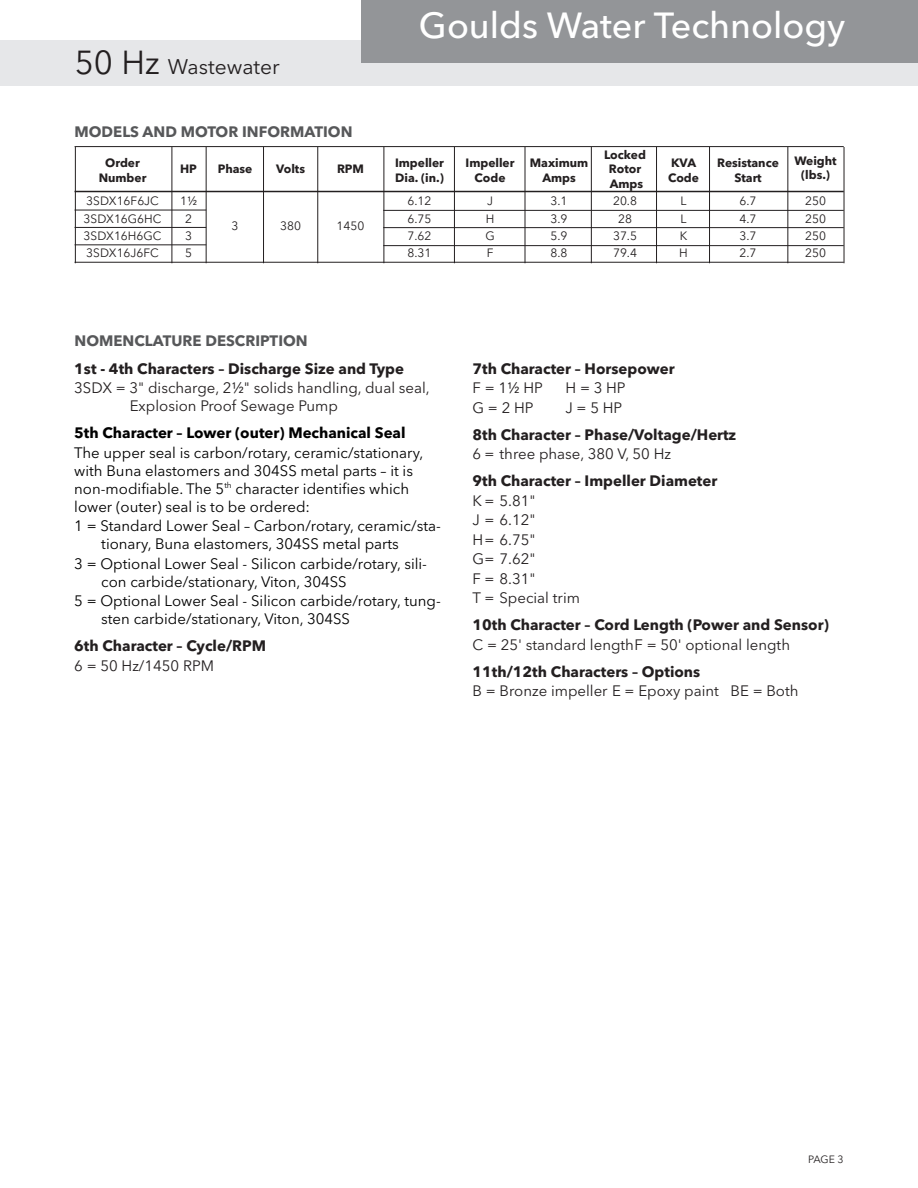
<style>
.page{position:relative;width:918px;height:1188px;background:#fff}
.page>*{position:absolute;margin:0;border:0;box-sizing:border-box;transform-origin:0 0}
.t1{font:500 36px "Avenir Next LT Pro";color:#fff}
.t2{font:21px "Avenir Next LT Pro";color:#231f20}
.t3{font:15px/18px "Avenir Next LT Pro";color:#000}
.t4{font:15px/18px "Avenir Next LT Pro";color:#231f20}
.t5{font:700 15px "Avenir Next LT Pro";color:#231f20}
.t6{font:700 15px "Avenir Next LT Pro";color:#57585a}
.t7{font:700 15px "Avenir Next LT Pro";color:#000}
.t8{font:12px "Avenir Next LT Pro";color:#231f20}
.t9{font:700 12px "Avenir Next LT Pro";color:#231f20}
.t10{font:10.5px "Avenir Next LT Pro";color:#231f20}
.s1{font-size:33px}
</style>
<div class="page">
<div style="left:0;top:40px;width:918px;height:46px;background:#e6e7e9"></div>
<hr style="left:0;top:0;width:1px;height:63px;background:#939598">
<div style="left:362px;top:0;width:556px;height:63px;background:#939598"></div>
<hr style="left:75px;top:146px;width:769px;height:1px;background:#231f20">
<hr style="left:75px;top:191px;width:769px;height:1px;background:#231f20">
<hr style="left:75px;top:210px;width:131px;height:1px;background:#231f20">
<hr style="left:75px;top:227px;width:131px;height:1px;background:#231f20">
<hr style="left:75px;top:244px;width:131px;height:1px;background:#231f20">
<hr style="left:75px;top:262px;width:769px;height:1px;background:#231f20">
<hr style="left:75px;top:147px;width:1px;height:116px;background:#231f20">
<hr style="left:172px;top:147px;width:1px;height:116px;background:#231f20">
<hr style="left:206px;top:147px;width:1px;height:116px;background:#231f20">
<hr style="left:263px;top:147px;width:1px;height:116px;background:#231f20">
<hr style="left:317px;top:147px;width:1px;height:116px;background:#231f20">
<hr style="left:384px;top:147px;width:1px;height:116px;background:#231f20">
<hr style="left:454px;top:147px;width:1px;height:116px;background:#231f20">
<hr style="left:525px;top:147px;width:1px;height:116px;background:#231f20">
<hr style="left:591px;top:147px;width:1px;height:116px;background:#231f20">
<hr style="left:656px;top:147px;width:1px;height:116px;background:#231f20">
<hr style="left:709px;top:147px;width:1px;height:116px;background:#231f20">
<hr style="left:787px;top:147px;width:1px;height:116px;background:#231f20">
<hr style="left:844px;top:147px;width:1px;height:116px;background:#231f20">
<hr style="left:383px;top:210px;width:461px;height:1px;background:#231f20">
<hr style="left:383px;top:245px;width:461px;height:1px;background:#231f20">
<hr style="left:383px;top:227px;width:461px;height:1px;background:#231f20">
<h2 class="t2" style="left:75px;top:55px;width:206px"><span class="s1">50 Hz</span> Wastewater</h2>
<h1 class="t1" style="left:419px;top:3px;width:428px">Goulds Water Technology</h1>
<p class="t6" style="left:75px;top:123px;width:279px">MODELS AND MOTOR INFORMATION</p>
<p class="t9" style="left:105px;top:156px;width:36px">Order</p>
<p class="t9" style="left:604px;top:147px;width:43px">Locked</p>
<p class="t9" style="left:794px;top:153px;width:44px">Weight</p>
<p class="t9" style="left:180px;top:162px;width:18px">HP</p>
<p class="t9" style="left:218px;top:162px;width:36px">Phase</p>
<p class="t9" style="left:276px;top:162px;width:30px">Volts</p>
<p class="t9" style="left:337px;top:162px;width:29px">RPM</p>
<p class="t9" style="left:395px;top:156px;width:50px">Impeller</p>
<p class="t9" style="left:466px;top:156px;width:50px">Impeller</p>
<p class="t9" style="left:530px;top:156px;width:60px">Maximum</p>
<p class="t9" style="left:671px;top:156px;width:27px">KVA</p>
<p class="t9" style="left:717px;top:156px;width:63px">Resistance</p>
<p class="t9" style="left:609px;top:162px;width:34px">Rotor</p>
<p class="t9" style="left:99px;top:170px;width:49px">Number</p>
<p class="t9" style="left:801px;top:168px;width:30px">(lbs.)</p>
<p class="t9" style="left:395px;top:170px;width:50px">Dia. (in.)</p>
<p class="t9" style="left:475px;top:170px;width:32px">Code</p>
<p class="t9" style="left:542px;top:170px;width:35px">Amps</p>
<p class="t9" style="left:668px;top:170px;width:32px">Code</p>
<p class="t9" style="left:734px;top:170px;width:29px">Start</p>
<p class="t9" style="left:610px;top:176px;width:35px">Amps</p>
<p class="t8" style="left:86px;top:194px;width:74px">3SDX16F6JC</p>
<p class="t8" style="left:180px;top:194px;width:19px">1½</p>
<p class="t8" style="left:408px;top:194px;width:25px">6.12</p>
<p class="t8" style="left:487px;top:194px;width:7px">J</p>
<p class="t8" style="left:551px;top:194px;width:19px">3.1</p>
<p class="t8" style="left:613px;top:194px;width:25px">20.8</p>
<p class="t8" style="left:681px;top:194px;width:8px">L</p>
<p class="t8" style="left:740px;top:194px;width:19px">6.7</p>
<p class="t8" style="left:805px;top:194px;width:22px">250</p>
<p class="t8" style="left:84px;top:211px;width:79px">3SDX16G6HC</p>
<p class="t8" style="left:185px;top:211px;width:8px">2</p>
<p class="t8" style="left:232px;top:219px;width:8px">3</p>
<p class="t8" style="left:280px;top:219px;width:22px">380</p>
<p class="t8" style="left:337px;top:219px;width:29px">1450</p>
<p class="t8" style="left:408px;top:211px;width:25px">6.75</p>
<p class="t8" style="left:486px;top:211px;width:10px">H</p>
<p class="t8" style="left:551px;top:211px;width:19px">3.9</p>
<p class="t8" style="left:618px;top:211px;width:15px">28</p>
<p class="t8" style="left:681px;top:211px;width:8px">L</p>
<p class="t8" style="left:740px;top:211px;width:19px">4.7</p>
<p class="t8" style="left:805px;top:211px;width:22px">250</p>
<p class="t8" style="left:84px;top:229px;width:79px">3SDX16H6GC</p>
<p class="t8" style="left:185px;top:229px;width:8px">3</p>
<p class="t8" style="left:408px;top:229px;width:25px">7.62</p>
<p class="t8" style="left:485px;top:229px;width:11px">G</p>
<p class="t8" style="left:551px;top:229px;width:19px">5.9</p>
<p class="t8" style="left:613px;top:229px;width:25px">37.5</p>
<p class="t8" style="left:680px;top:229px;width:9px">K</p>
<p class="t8" style="left:740px;top:229px;width:19px">3.7</p>
<p class="t8" style="left:805px;top:229px;width:22px">250</p>
<p class="t8" style="left:86px;top:246px;width:74px">3SDX16J6FC</p>
<p class="t8" style="left:185px;top:246px;width:8px">5</p>
<p class="t8" style="left:408px;top:246px;width:25px">8.31</p>
<p class="t8" style="left:487px;top:246px;width:8px">F</p>
<p class="t8" style="left:551px;top:246px;width:19px">8.8</p>
<p class="t8" style="left:613px;top:246px;width:25px">79.4</p>
<p class="t8" style="left:679px;top:246px;width:10px">H</p>
<p class="t8" style="left:740px;top:246px;width:19px">2.7</p>
<p class="t8" style="left:805px;top:246px;width:22px">250</p>
<p class="t6" style="left:75px;top:331px;width:235px">NOMENCLATURE DESCRIPTION</p>
<p class="t5" style="left:74px;top:359px;width:331px">1st - 4th Characters – Discharge Size and Type</p>
<p class="t4" style="left:130px;top:379px;width:301px;text-indent:-56px">3SDX = 3" discharge, 2½" solids handling, dual seal,<br>Explosion Proof Sewage Pump</p>
<p class="t7" style="left:74px;top:424px;width:333px">5th Character – Lower (outer) Mechanical Seal</p>
<p class="t3" style="left:74px;top:443px;width:351px">The upper seal is carbon/rotary, ceramic/stationary, with Buna elastomers and 304SS metal parts – it is non-modifiable. The 5<sup>th</sup> character identifies which lower (outer) seal is to be ordered:</p>
<p class="t3" style="left:101px;top:517px;width:341px;text-indent:-27px">1 = Standard Lower Seal – Carbon/rotary, ceramic/sta&shy;tionary, Buna elastomers, 304SS metal parts</p>
<p class="t3" style="left:101px;top:554px;width:327px;text-indent:-27px">3 = Optional Lower Seal - Silicon carbide/rotary, sili&shy;con carbide/stationary, Viton, 304SS</p>
<p class="t3" style="left:101px;top:592px;width:341px;text-indent:-27px">5 = Optional Lower Seal - Silicon carbide/rotary, tung&shy;sten carbide/stationary, Viton, 304SS</p>
<p class="t5" style="left:74px;top:637px;width:193px">6th Character – Cycle/RPM</p>
<p class="t4" style="left:74px;top:656px;width:141px">6 = 50 Hz/1450 RPM</p>
<p class="t5" style="left:472px;top:359px;width:204px">7th Character – Horsepower</p>
<p class="t4" style="left:472px;top:379px;width:72px">F = 1½ HP</p>
<p class="t4" style="left:566px;top:379px;width:62px">H = 3 HP</p>
<p class="t4" style="left:472px;top:398px;width:63px">G = 2 HP</p>
<p class="t4" style="left:566px;top:398px;width:58px">J = 5 HP</p>
<p class="t5" style="left:472px;top:425px;width:265px">8th Character – Phase/Voltage/Hertz</p>
<p class="t4" style="left:472px;top:445px;width:200px">6 = three phase, 380 V, 50 Hz</p>
<p class="t5" style="left:472px;top:472px;width:246px">9th Character – Impeller Diameter</p>
<p class="t4" style="left:472px;top:491px;width:65px">K = 5.81"</p>
<p class="t4" style="left:472px;top:511px;width:65px">J = 6.12"</p>
<p class="t4" style="left:472px;top:530px;width:65px">H= 6.75"</p>
<p class="t4" style="left:472px;top:550px;width:65px">G= 7.62"</p>
<p class="t4" style="left:472px;top:569px;width:65px">F = 8.31"</p>
<p class="t4" style="left:472px;top:589px;width:109px">T = Special trim</p>
<p class="t5" style="left:472px;top:616px;width:358px">10th Character – Cord Length (Power and Sensor)</p>
<p class="t4" style="left:472px;top:635px;width:319px">C = 25' standard lengthF = 50' optional length</p>
<p class="t5" style="left:472px;top:662px;width:229px">11th/12th Characters – Options</p>
<p class="t4" style="left:472px;top:682px;width:328px">B = Bronze impeller E = Epoxy paint BE = Both</p>
<p class="t10" style="left:808px;top:1153px;width:37px">PAGE 3</p>
</div>
